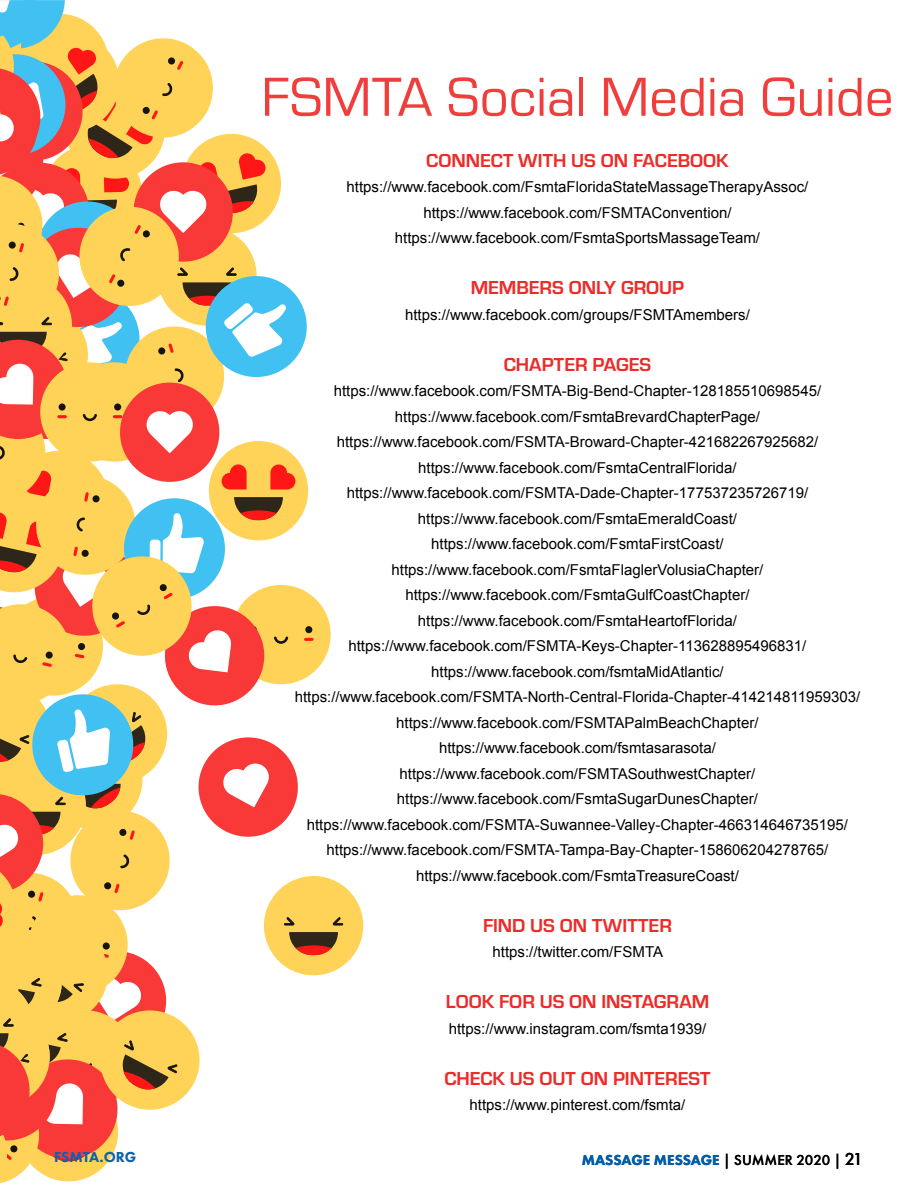
<style>
.page{position:relative;width:918px;height:1188px;background:#fff}
.page>*{position:absolute;margin:0;border:0;box-sizing:border-box;transform-origin:0 0}
.t1{font:57px "Eurostile";color:#ef3e3c}
.t2{font:700 19.5px "Eurostile";color:#ed2b28}
.t3{font:15px/25.5px "Arial";color:#000;text-align:center}
.t4{font:800 15px "Futura PT";color:#055da7}
.t5{font:800 15px "Futura PT";color:#1061ab}
.s1{font-weight:500;color:#000}
.s2{font-weight:500;font-size:18px;color:#000}
</style>
<div class="page">
<div style="left:264px;top:876px;width:99px;height:99px;background:#ffd357;border-radius:50%"></div>
<svg style="left:0;top:0;width:343px;height:1184px"></svg>
<h1 class="t1" style="left:261px;top:59px;width:634px">FSMTA Social Media Guide</h1>
<h2 class="t2" style="left:426px;top:146px;width:304px">CONNECT WITH US ON FACEBOOK</h2>
<p class="t3" style="left:347px;top:174px;width:463px">https://www.facebook.com/FsmtaFloridaStateMassageTherapyAssoc/ https://www.facebook.com/FSMTAConvention/ https://www.facebook.com/FsmtaSportsMassageTeam/</p>
<h2 class="t2" style="left:471px;top:274px;width:215px">MEMBERS ONLY GROUP</h2>
<p class="t3" style="left:405px;top:302px;width:346px">https://www.facebook.com/groups/FSMTAmembers/</p>
<h2 class="t2" style="left:504px;top:350px;width:149px">CHAPTER PAGES</h2>
<p class="t3" style="left:295px;top:378px;width:567px">https://www.facebook.com/FSMTA-Big-Bend-Chapter-128185510698545/ https://www.facebook.com/FsmtaBrevardChapterPage/ https://www.facebook.com/FSMTA-Broward-Chapter-421682267925682/ https://www.facebook.com/FsmtaCentralFlorida/ https://www.facebook.com/FSMTA-Dade-Chapter-177537235726719/ https://www.facebook.com/FsmtaEmeraldCoast/ https://www.facebook.com/FsmtaFirstCoast/ https://www.facebook.com/FsmtaFlaglerVolusiaChapter/ https://www.facebook.com/FsmtaGulfCoastChapter/ https://www.facebook.com/FsmtaHeartofFlorida/ https://www.facebook.com/FSMTA-Keys-Chapter-113628895496831/ https://www.facebook.com/fsmtaMidAtlantic/ https://www.facebook.com/FSMTA-North-Central-Florida-Chapter-414214811959303/ https://www.facebook.com/FSMTAPalmBeachChapter/ https://www.facebook.com/fsmtasarasota/ https://www.facebook.com/FSMTASouthwestChapter/ https://www.facebook.com/FsmtaSugarDunesChapter/ https://www.facebook.com/FSMTA-Suwannee-Valley-Chapter-466314646735195/ https://www.facebook.com/FSMTA-Tampa-Bay-Chapter-158606204278765/ https://www.facebook.com/FsmtaTreasureCoast/</p>
<h2 class="t2" style="left:483px;top:911px;width:190px">FIND US ON TWITTER</h2>
<p class="t3" style="left:493px;top:939px;width:172px">https://twitter.com/FSMTA</p>
<h2 class="t2" style="left:446px;top:988px;width:265px">LOOK FOR US ON INSTAGRAM</h2>
<p class="t3" style="left:449px;top:1016px;width:259px">https://www.instagram.com/fsmta1939/</p>
<h2 class="t2" style="left:444px;top:1064px;width:268px">CHECK US OUT ON PINTEREST</h2>
<p class="t3" style="left:470px;top:1092px;width:217px">https://www.pinterest.com/fsmta/</p>
<p class="t5" style="left:54px;top:1148px;width:84px">FSMTA.ORG</p>
<p class="t4" style="left:582px;top:1150px;width:283px">MASSAGE MESSAGE <span class="s1">| SUMMER 2020 |</span> <span class="s2">21</span></p>
</div>
